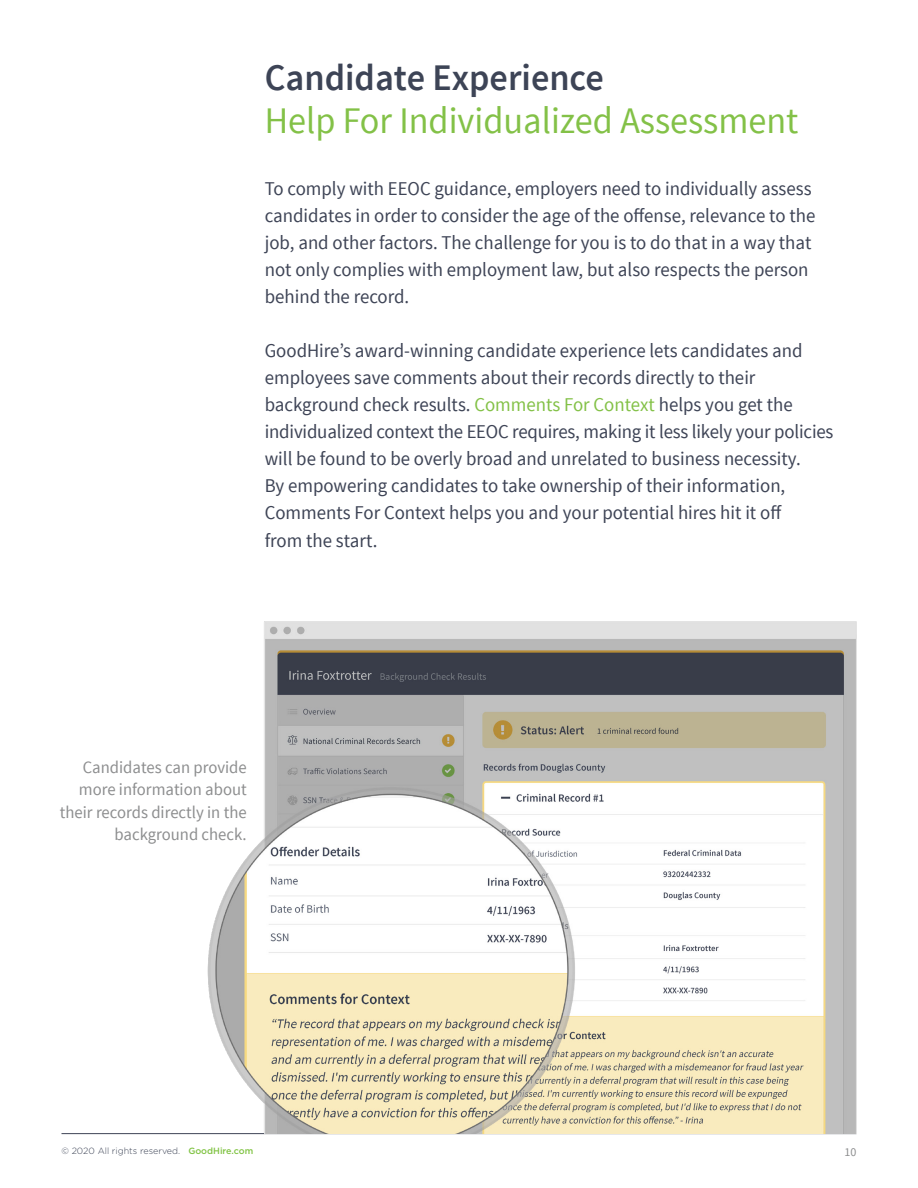
<style>
.page{position:relative;width:918px;height:1188px;background:#fff}
.page>*{position:absolute;margin:0;border:0;box-sizing:border-box;transform-origin:0 0}
.t1{font:37.5px "Source Sans Pro";color:#83c147}
.t2{font:600 37.5px "Source Sans Pro";color:#3d4456}
.t3{font:19.5px/27.2px "Source Sans Pro";color:#3e4456}
.t4{font:17.25px/22.5px "Source Sans Pro";color:#8d8e8f;text-align:right}
.t5{font:12px "Source Sans Pro";color:#8d8e8f}
.t6{font:300 9px "Gotham";color:#3d4456}
.s1{color:#83c147}
.s2{font-weight:500;color:#80c343}
</style>
<div class="page">
<hr style="left:62px;top:1133px;width:794px;height:1px;background:#3e4456">
<img style="left:207px;top:621px;width:649px;height:512px">
<h1 class="t2" style="left:265px;top:54px;width:341px">Candidate Experience</h1>
<h1 class="t1" style="left:265px;top:97px;width:535px">Help For Individualized Assessment</h1>
<p class="t3" style="left:265px;top:175px;width:552px">To comply with EEOC guidance, employers need to individually assess candidates in order to consider the age of the offense, relevance to the job, and other factors. The challenge for you is to do that in a way that not only complies with employment law, but also respects the person behind the record.</p>
<p class="t3" style="left:265px;top:337px;width:570px">GoodHire’s award-winning candidate experience lets candidates and employees save comments about their records directly to their background check results. <span class="s1">Comments For Context</span> helps you get the individualized context the EEOC requires, making it less likely your policies will be found to be overly broad and unrelated to business necessity.<br>By empowering candidates to take ownership of their information, Comments For Context helps you and your potential hires hit it off<br>from the start.</p>
<p class="t4" style="left:60px;top:756px;width:188px">Candidates can provide more information about their records directly in the background check.</p>
<p class="t6" style="left:62px;top:1145px;width:193px">© 2020 All rights reserved. <span class="s2">GoodHire.com</span></p>
<p class="t5" style="left:845px;top:1144px;width:13px">10</p>
</div>
